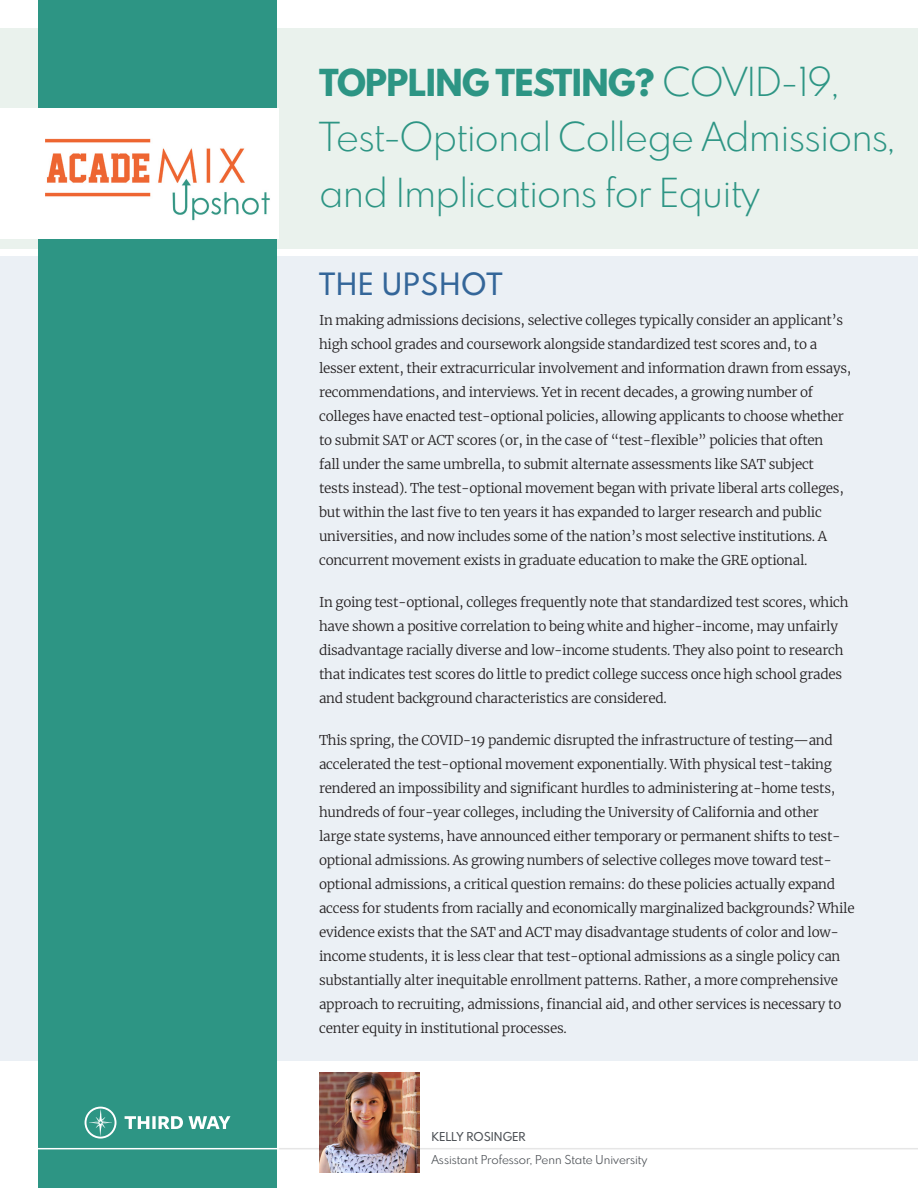
<style>
.page{position:relative;width:918px;height:1188px;background:#fff}
.page>*{position:absolute;margin:0;border:0;box-sizing:border-box;transform-origin:0 0}
._2__SubHead{font:300 39px/55.5px "Spartan MB";letter-spacing:-.02em;color:#2d9584}
._2__SubHead-2{font:700 33px "League Spartan";letter-spacing:-.02em;color:#2d9584}
.Head{font:500 30px "Spartan MB";letter-spacing:.02em;color:#346699}
.Body_Text_2{font:300 13.5px/24px "Merriweather";letter-spacing:-.02em;color:#231f20}
.PQ{font:12px "Spartan MB";color:#4d5156}
.PQ-2{font:500 12px "Spartan MB";color:#4d5156}
.s1{font-family:"Spartan MB";font-weight:300;font-size:39px}
</style>
<div class="page">
<div style="left:0;top:256px;width:918px;height:805px;background:#ebf0f5"></div>
<div style="left:0;top:28px;width:918px;height:220px;background:#eaf2ed"></div>
<div style="left:38px;top:0;width:239px;height:1188px;background:#2d9584"></div>
<div style="left:0;top:108px;width:279px;height:131px;background:#fff"></div>
<img style="left:45px;top:138px;width:225px;height:83px">
<svg style="left:125px;top:1116px;width:106px;height:13px"></svg>
<svg style="left:85px;top:1107px;width:31px;height:32px"></svg>
<hr style="left:0;top:1148px;width:866px;height:1px;background:#fff">
<hr style="left:279px;top:1148px;width:639px;height:1px;background:#e6e6e6">
<img style="left:319px;top:1072px;width:100px;height:101px">
<p class="_2__SubHead-2" style="left:319px;top:56px;width:521px">TOPPLING TESTING? <span class="s1">COVID-19,</span></p>
<p class="_2__SubHead" style="left:319px;top:108px;width:577px">Test-Optional College Admissions, and Implications for Equity</p>
<p class="Head" style="left:319px;top:264px;width:185px">THE UPSHOT</p>
<p class="Body_Text_2" style="left:319px;top:308px;width:534px">In making admissions decisions, selective colleges typically consider an applicant’s high school grades and coursework alongside standardized test scores and, to a lesser extent, their extracurricular involvement and information drawn from essays, recommendations, and interviews. Yet in recent decades, a growing number of colleges have enacted test-optional policies, allowing applicants to choose whether to submit SAT or ACT scores (or, in the case of “test-flexible” policies that often<br>fall under the same umbrella, to submit alternate assessments like SAT subject<br>tests instead). The test-optional movement began with private liberal arts colleges, but within the last five to ten years it has expanded to larger research and public universities, and now includes some of the nation’s most selective institutions. A concurrent movement exists in graduate education to make the GRE optional.</p>
<p class="Body_Text_2" style="left:319px;top:590px;width:531px">In going test-optional, colleges frequently note that standardized test scores, which have shown a positive correlation to being white and higher-income, may unfairly disadvantage racially diverse and low-income students. They also point to research that indicates test scores do little to predict college success once high school grades and student background characteristics are considered.</p>
<p class="Body_Text_2" style="left:319px;top:728px;width:537px">This spring, the COVID-19 pandemic disrupted the infrastructure of testing—and accelerated the test-optional movement exponentially. With physical test-taking rendered an impossibility and significant hurdles to administering at-home tests, hundreds of four-year colleges, including the University of California and other large state systems, have announced either temporary or permanent shifts to test&shy;optional admissions. As growing numbers of selective colleges move toward test&shy;optional admissions, a critical question remains: do these policies actually expand access for students from racially and economically marginalized backgrounds? While evidence exists that the SAT and ACT may disadvantage students of color and low&shy;income students, it is less clear that test-optional admissions as a single policy can substantially alter inequitable enrollment patterns. Rather, a more comprehensive approach to recruiting, admissions, financial aid, and other services is necessary to center equity in institutional processes.</p>
<p class="PQ-2" style="left:431px;top:1128px;width:96px">KELLY ROSINGER</p>
<p class="PQ" style="left:431px;top:1151px;width:218px">Assistant Professor, Penn State University</p>
</div>
